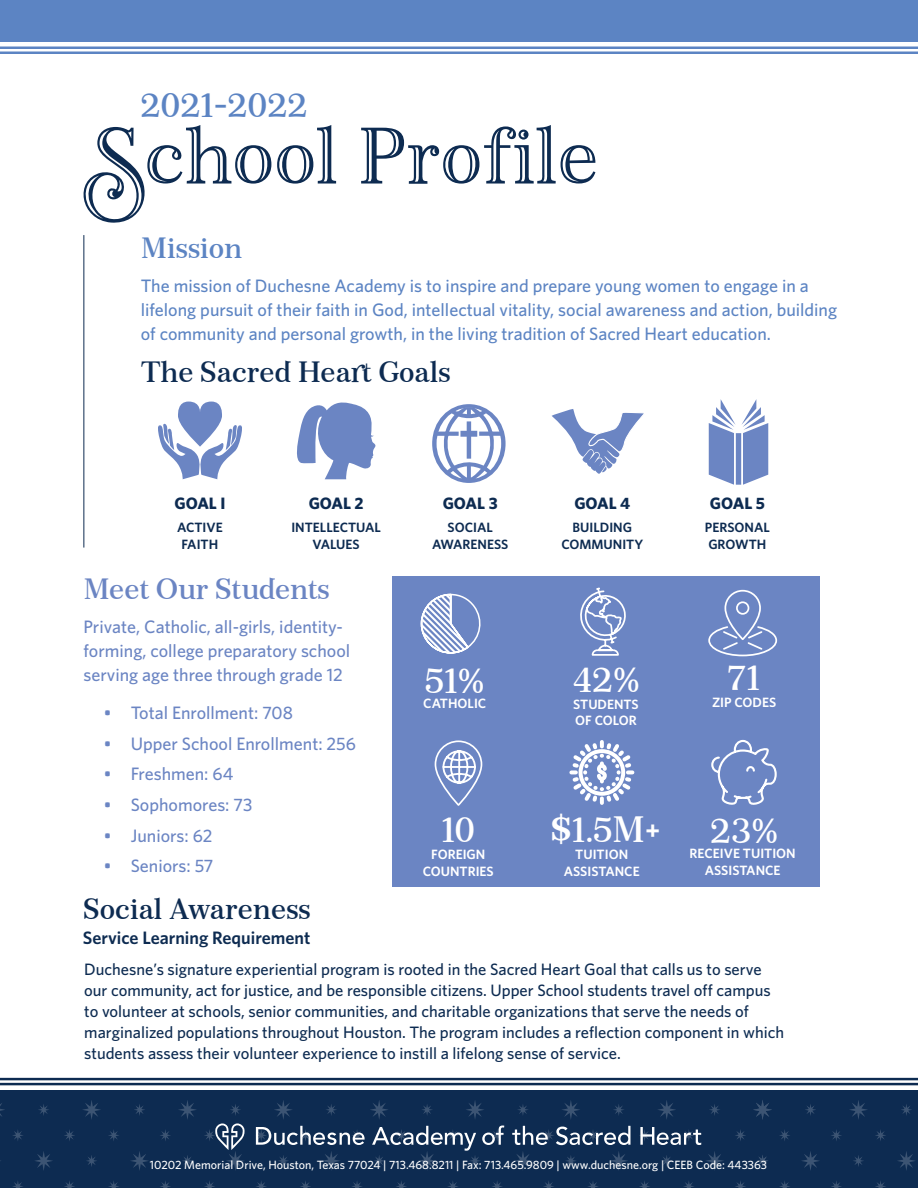
<style>
.page{position:relative;width:918px;height:1188px;background:#fff}
.page>*{position:absolute;margin:0;border:0;box-sizing:border-box;transform-origin:0 0}
.t1{font:81.45px "Monstice Engraved";color:#0d2b51}
.t2{font:37.5px "Monstice Base";color:#fff}
.t3{font:36.3px "Monstice Base";color:#5c84c3}
.t4{font:30px "Monstice Base";color:#0d2b51}
.t5{font:30px "Monstice Base";color:#6b85c3}
.t6{font:30px "Monstice Base";color:#5c84c3}
.t7{font:500 18px/24px "Whitney";color:#5c84c3}
.t8{font:500 18px/24px "Whitney";color:#6b85c3}
.t9{font:600 18px "Whitney";color:#0d2b51}
.t10{font:500 16.5px/21px "Whitney";color:#0d2b51}
.t11{font:700 16.5px "Whitney";color:#0d2b51}
.t12{font:600 13.5px/16.5px "Whitney";color:#fff;text-align:center}
.t13{font:600 13.5px/16.5px "Whitney";color:#0d2b51;text-align:center}
.t14{font:500 12px "Whitney";color:#fff}
</style>
<div class="page">
<div style="left:0;top:0;width:918px;height:41px;background:#5c84c3"></div>
<hr style="left:0;top:47px;width:918px;height:2px;background:#5c84c3">
<hr style="left:0;top:52px;width:918px;height:2px;background:#5c84c3">
<div style="left:0;top:1090px;width:918px;height:98px;background:#0d2b51"></div>
<svg style="left:0;top:1103px;width:5px;height:13px"></svg>
<svg style="left:38px;top:1104px;width:11px;height:11px"></svg>
<svg style="left:83px;top:1100px;width:18px;height:19px"></svg>
<svg style="left:178px;top:1100px;width:18px;height:19px"></svg>
<svg style="left:134px;top:1104px;width:11px;height:11px"></svg>
<svg style="left:35px;top:1151px;width:18px;height:19px"></svg>
<svg style="left:131px;top:1151px;width:17px;height:19px"></svg>
<svg style="left:86px;top:1155px;width:11px;height:11px"></svg>
<svg style="left:182px;top:1155px;width:11px;height:11px"></svg>
<svg style="left:108px;top:1130px;width:11px;height:11px"></svg>
<svg style="left:160px;top:1130px;width:11px;height:11px"></svg>
<svg style="left:13px;top:1130px;width:10px;height:11px"></svg>
<svg style="left:64px;top:1130px;width:11px;height:11px"></svg>
<svg style="left:230px;top:1104px;width:11px;height:11px"></svg>
<svg style="left:274px;top:1100px;width:18px;height:19px"></svg>
<svg style="left:370px;top:1100px;width:18px;height:19px"></svg>
<svg style="left:326px;top:1104px;width:11px;height:11px"></svg>
<svg style="left:422px;top:1104px;width:10px;height:11px"></svg>
<svg style="left:466px;top:1101px;width:18px;height:18px"></svg>
<svg style="left:562px;top:1100px;width:18px;height:19px"></svg>
<svg style="left:518px;top:1105px;width:10px;height:10px"></svg>
<svg style="left:613px;top:1104px;width:11px;height:11px"></svg>
<svg style="left:658px;top:1100px;width:18px;height:19px"></svg>
<svg style="left:709px;top:1104px;width:11px;height:11px"></svg>
<svg style="left:735px;top:1130px;width:11px;height:11px"></svg>
<svg style="left:108px;top:1181px;width:11px;height:7px"></svg>
<svg style="left:160px;top:1181px;width:11px;height:7px"></svg>
<svg style="left:13px;top:1181px;width:10px;height:7px"></svg>
<svg style="left:64px;top:1181px;width:11px;height:7px"></svg>
<svg style="left:300px;top:1181px;width:11px;height:7px"></svg>
<svg style="left:352px;top:1181px;width:10px;height:7px"></svg>
<svg style="left:204px;top:1181px;width:11px;height:7px"></svg>
<svg style="left:256px;top:1181px;width:10px;height:7px"></svg>
<svg style="left:492px;top:1181px;width:10px;height:7px"></svg>
<svg style="left:543px;top:1181px;width:11px;height:7px"></svg>
<svg style="left:396px;top:1181px;width:11px;height:7px"></svg>
<svg style="left:448px;top:1181px;width:10px;height:7px"></svg>
<svg style="left:684px;top:1181px;width:10px;height:7px"></svg>
<svg style="left:735px;top:1181px;width:11px;height:7px"></svg>
<svg style="left:588px;top:1181px;width:10px;height:7px"></svg>
<svg style="left:639px;top:1181px;width:11px;height:7px"></svg>
<svg style="left:753px;top:1100px;width:19px;height:20px"></svg>
<svg style="left:805px;top:1104px;width:11px;height:11px"></svg>
<svg style="left:849px;top:1100px;width:18px;height:19px"></svg>
<svg style="left:901px;top:1104px;width:11px;height:11px"></svg>
<svg style="left:802px;top:1151px;width:17px;height:19px"></svg>
<svg style="left:897px;top:1151px;width:18px;height:19px"></svg>
<svg style="left:853px;top:1155px;width:11px;height:11px"></svg>
<svg style="left:757px;top:1155px;width:11px;height:12px"></svg>
<svg style="left:875px;top:1130px;width:11px;height:11px"></svg>
<svg style="left:779px;top:1130px;width:11px;height:11px"></svg>
<svg style="left:831px;top:1130px;width:11px;height:11px"></svg>
<svg style="left:875px;top:1181px;width:11px;height:7px"></svg>
<svg style="left:779px;top:1181px;width:11px;height:7px"></svg>
<svg style="left:831px;top:1181px;width:11px;height:7px"></svg>
<hr style="left:0;top:1083px;width:918px;height:2px;background:#0d2b51">
<hr style="left:0;top:1078px;width:918px;height:2px;background:#0d2b51">
<svg style="left:204px;top:1123px;width:41px;height:47px"></svg>
<svg style="left:255px;top:1126px;width:469px;height:44px"></svg>
<svg style="left:158px;top:402px;width:84px;height:77px"></svg>
<svg style="left:297px;top:402px;width:79px;height:77px"></svg>
<svg style="left:432px;top:404px;width:74px;height:79px"></svg>
<svg style="left:551px;top:409px;width:93px;height:65px"></svg>
<svg style="left:709px;top:399px;width:59px;height:86px"></svg>
<hr style="left:83px;top:235px;width:1px;height:313px;background:#0d2b51">
<div style="left:392px;top:576px;width:428px;height:311px;background:#6b85c3"></div>
<svg style="left:580px;top:587px;width:46px;height:69px"></svg>
<svg style="left:708px;top:589px;width:70px;height:68px"></svg>
<svg style="left:420px;top:593px;width:61px;height:61px"></svg>
<div style="left:435px;top:740px;width:47px;height:66px;border:2px solid #fff;border-radius:23px"></div>
<svg style="left:442px;top:749px;width:35px;height:36px"></svg>
<svg style="left:711px;top:739px;width:66px;height:66px"></svg>
<svg style="left:569px;top:740px;width:66px;height:65px"></svg>
<div style="left:579px;top:749px;width:46px;height:47px;border:4px solid #fff;border-radius:50%"></div>
<h3 class="t3" style="left:140px;top:83px;width:169px">2021-2022</h3>
<h1 class="t1" style="left:93px;top:108px;width:507px">School Profile</h1>
<h3 class="t6" style="left:141px;top:230px;width:103px">Mission</h3>
<p class="t7" style="left:141px;top:273px;width:698px">The mission of Duchesne Academy is to inspire and prepare young women to engage in a lifelong pursuit of their faith in God, intellectual vitality, social awareness and action, building of community and personal growth, in the living tradition of Sacred Heart education.</p>
<h3 class="t4" style="left:141px;top:354px;width:311px">The Sacred Heart Goals</h3>
<p class="t11" style="left:174px;top:493px;width:53px">GOAL I</p>
<p class="t13" style="left:177px;top:519px;width:47px">ACTIVE<br>FAITH</p>
<p class="t11" style="left:309px;top:493px;width:57px">GOAL 2</p>
<p class="t13" style="left:291px;top:519px;width:91px">INTELLECTUAL<br>VALUES</p>
<h3 class="t5" style="left:83px;top:571px;width:248px">Meet Our Students</h3>
<p class="t8" style="left:83px;top:615px;width:268px">Private, Catholic, all-girls, identity&shy;forming, college preparatory school serving age three through grade 12</p>
<p class="t8" style="left:104px;top:700px;width:191px">• Total Enrollment: 708</p>
<p class="t8" style="left:104px;top:731px;width:254px">• Upper School Enrollment: 256</p>
<p class="t8" style="left:104px;top:762px;width:131px">• Freshmen: 64</p>
<p class="t8" style="left:104px;top:792px;width:150px">• Sophomores: 73</p>
<p class="t8" style="left:104px;top:823px;width:110px">• Juniors: 62</p>
<p class="t8" style="left:104px;top:854px;width:111px">• Seniors: 57</p>
<p class="t11" style="left:443px;top:493px;width:56px">GOAL 3</p>
<p class="t13" style="left:432px;top:519px;width:78px">SOCIAL<br>AWARENESS</p>
<h2 class="t2" style="left:425px;top:658px;width:61px">51%</h2>
<p class="t12" style="left:423px;top:695px;width:65px">CATHOLIC</p>
<h2 class="t2" style="left:441px;top:808px;width:35px">10</h2>
<p class="t12" style="left:423px;top:846px;width:73px">FOREIGN<br>COUNTRIES</p>
<p class="t11" style="left:574px;top:493px;width:58px">GOAL 4</p>
<p class="t13" style="left:561px;top:519px;width:83px">BUILDING<br>COMMUNITY</p>
<p class="t11" style="left:710px;top:493px;width:57px">GOAL 5</p>
<p class="t13" style="left:705px;top:519px;width:66px;text-align:left">PERSONAL<br>GROWTH</p>
<h2 class="t2" style="left:573px;top:657px;width:69px">42%</h2>
<p class="t12" style="left:573px;top:695px;width:67px;text-align:left">STUDENTS<br>OF COLOR</p>
<h2 class="t2" style="left:728px;top:655px;width:34px">71</h2>
<p class="t12" style="left:712px;top:694px;width:66px">ZIP CODES</p>
<h2 class="t2" style="left:551px;top:807px;width:111px">$1.5M+</h2>
<p class="t12" style="left:564px;top:846px;width:77px">TUITION<br>ASSISTANCE</p>
<h2 class="t2" style="left:710px;top:808px;width:69px">23%</h2>
<p class="t12" style="left:690px;top:845px;width:108px">RECEIVE TUITION<br>ASSISTANCE</p>
<h3 class="t4" style="left:83px;top:891px;width:229px">Social Awareness</h3>
<p class="t9" style="left:83px;top:927px;width:229px">Service Learning Requirement</p>
<p class="t10" style="left:84px;top:958px;width:702px">Duchesne’s signature experiential program is rooted in the Sacred Heart Goal that calls us to serve our community, act for justice, and be responsible citizens. Upper School students travel off campus to volunteer at schools, senior communities, and charitable organizations that serve the needs of marginalized populations throughout Houston. The program includes a reflection component in which students assess their volunteer experience to instill a lifelong sense of service.</p>
<p class="t14" style="left:150px;top:1158px;width:619px">10202 Memorial Drive, Houston, Texas 77024 | 713.468.8211 | Fax: 713.465.9809 | www.duchesne.org | CEEB Code: 443363</p>
</div>
